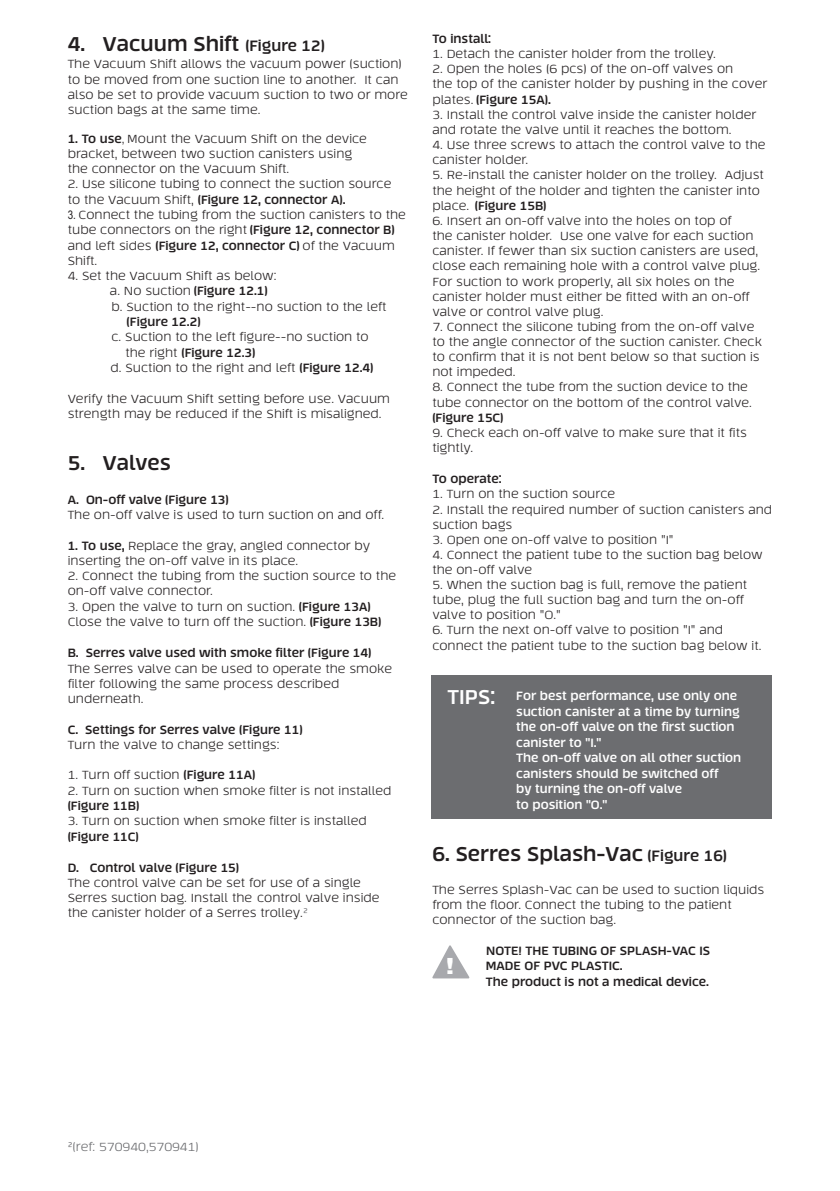
<style>
.page{position:relative;width:840px;height:1191px;background:#fff}
.page>*{position:absolute;margin:0;border:0;box-sizing:border-box;transform-origin:0 0}
.t1{font:700 21.4px "Helvetica LT Std";color:#fff;scale:1.38 1}
.t2{font:700 20px "Tecna";color:#231f20}
.t3{font:300 12px/15.2px "Tecna";color:#231f20}
.t4{font:700 12px/15.6px "Tecna";color:#231f20}
.t5{font:700 12px/15.6px "Tecna";color:#fff}
.t6{font:300 12px "Tecna";color:#6c6d70}
.s1{font-size:15px}
.s2{font-weight:700}
.s3{font-family:"Arial Narrow";font-weight:400}
.s4{font-weight:300}
.s5{color:#6c6d70}
.s6{font-size:20px}
</style>
<div class="page">
<div style="left:431px;top:675px;width:340px;height:144px;background:#6c6d70"></div>
<svg style="left:432px;top:945px;width:37px;height:33px"></svg>
<h2 class="t2" style="left:68px;top:33px;width:258px">4. Vacuum Shift <span class="s1">(Figure 12)</span></h2>
<p class="t3" style="left:68px;top:57px;width:341px">The Vacuum Shift allows the vacuum power (suction) to be moved from one suction line to another. It can also be set to provide vacuum suction to two or more suction bags at the same time.</p>
<p class="t3" style="left:68px;top:131px;width:300px"><span class="s2">1. To use</span><span class="s3">,</span> Mount the Vacuum Shift on the device bracket, between two suction canisters using the connector on the Vacuum Shift.</p>
<p class="t3" style="left:68px;top:176px;width:325px">2. Use silicone tubing to connect the suction source to the Vacuum Shift, <span class="s2">(Figure 12, connector A).</span></p>
<p class="t3" style="left:68px;top:207px;width:339px"><span class="s3">3.</span> Connect the tubing from the suction canisters to the tube connectors on the right <span class="s2">(Figure 12, connector B) </span>and left sides <span class="s2">(Figure 12, connector C)</span> of the Vacuum Shift.</p>
<p class="t3" style="left:110px;top:268px;width:278px;text-indent:-42px">4. Set the Vacuum Shift as below:<br>a. No suction <span class="s2">(Figure 12.1)<br></span>b. Suction to the right--no suction to the left</p>
<p class="t4" style="left:126px;top:314px;width:75px">(Figure 12.2)</p>
<p class="t3" style="left:111px;top:329px;width:258px">c. Suction to the left figure--no suction to</p>
<p class="t4" style="left:125px;top:345px;width:131px"><span class="s4">the right</span> (Figure 12.3)</p>
<p class="t3" style="left:110px;top:360px;width:264px">d. Suction to the right and left <span class="s2">(Figure 12.4)</span></p>
<p class="t3" style="left:68px;top:391px;width:324px">Verify the Vacuum Shift setting before use. Vacuum strength may be reduced if the Shift is misaligned.</p>
<h2 class="t2" style="left:68px;top:452px;width:105px">5. Valves</h2>
<p class="t4" style="left:68px;top:492px;width:163px">A. On-off valve (Figure 13)</p>
<p class="t3" style="left:68px;top:507px;width:318px">The on-off valve is used to turn suction on and off.</p>
<p class="t3" style="left:68px;top:538px;width:304px"><span class="s2">1. To use,</span> Replace the gray, angled connector by inserting the on-off valve in its place.</p>
<p class="t3" style="left:68px;top:568px;width:330px">2. Connect the tubing from the suction source to the on-off valve connector.</p>
<p class="t3" style="left:68px;top:598px;width:315px">3. Open the valve to turn on suction. <span class="s2">(Figure 13A)<br></span>Close the valve to turn off the suction. <span class="s2">(Figure 13B)</span></p>
<p class="t4" style="left:68px;top:645px;width:305px">B. Serres valve used with smoke filter (Figure 14)</p>
<p class="t3" style="left:68px;top:661px;width:326px">The Serres valve can be used to operate the smoke filter following the same process described underneath.</p>
<p class="t4" style="left:68px;top:721px;width:236px">C. Settings for Serres valve (Figure 11)</p>
<p class="t3" style="left:68px;top:737px;width:213px">Turn the valve to change settings:</p>
<p class="t3" style="left:68px;top:767px;width:189px">1. Turn off suction <span class="s2">(Figure 11A)</span></p>
<p class="t3" style="left:68px;top:783px;width:325px">2. Turn on suction when smoke filter is not installed</p>
<p class="t4" style="left:68px;top:798px;width:73px">(Figure 11B)</p>
<p class="t3" style="left:68px;top:813px;width:300px">3. Turn on suction when smoke filter is installed</p>
<p class="t4" style="left:68px;top:828px;width:73px">(Figure 11C)</p>
<p class="t4" style="left:68px;top:859px;width:173px">D. Control valve (Figure 15)</p>
<p class="t3" style="left:68px;top:875px;width:313px">The control valve can be set for use of a single<br>Serres suction bag. Install the control valve inside the canister holder of a Serres trolley.<span class="s5">²</span></p>
<p class="t4" style="left:432px;top:31px;width:60px">To install:</p>
<p class="t3" style="left:432px;top:46px;width:285px">1. Detach the canister holder from the trolley.</p>
<p class="t3" style="left:432px;top:61px;width:336px">2. Open the holes (6 pcs) of the on-off valves on<br>the top of the canister holder by pushing in the cover plates. <span class="s2">(Figure 15A).</span></p>
<p class="t3" style="left:432px;top:107px;width:325px">3. Install the control valve inside the canister holder and rotate the valve until it reaches the bottom.</p>
<p class="t3" style="left:432px;top:137px;width:334px">4. Use three screws to attach the control valve to the canister holder.</p>
<p class="t3" style="left:432px;top:168px;width:333px">5. Re-install the canister holder on the trolley. Adjust the height of the holder and tighten the canister into place. <span class="s2">(Figure 15B)</span></p>
<p class="t3" style="left:432px;top:213px;width:329px">6. Insert an on-off valve into the holes on top of<br>the canister holder. Use one valve for each suction canister. If fewer than six suction canisters are used, close each remaining hole with a control valve plug.<br>For suction to work properly, all six holes on the canister holder must either be fitted with an on-off valve or control valve plug.</p>
<p class="t3" style="left:432px;top:319px;width:331px">7. Connect the silicone tubing from the on-off valve to the angle connector of the suction canister. Check to confirm that it is not bent below so that suction is not impeded.</p>
<p class="t3" style="left:432px;top:379px;width:321px">8. Connect the tube from the suction device to the tube connector on the bottom of the control valve.</p>
<p class="t4" style="left:432px;top:410px;width:73px">(Figure 15C)</p>
<p class="t3" style="left:432px;top:425px;width:316px">9. Check each on-off valve to make sure that it fits tightly.</p>
<p class="t4" style="left:432px;top:471px;width:71px">To operate:</p>
<p class="t3" style="left:432px;top:486px;width:184px">1. Turn on the suction source</p>
<p class="t3" style="left:432px;top:502px;width:341px">2. Install the required number of suction canisters and suction bags</p>
<p class="t3" style="left:432px;top:532px;width:242px">3. Open one on-off valve to position "I"</p>
<p class="t3" style="left:432px;top:547px;width:332px">4. Connect the patient tube to the suction bag below the on-off valve</p>
<p class="t3" style="left:432px;top:577px;width:316px">5. When the suction bag is full, remove the patient tube, plug the full suction bag and turn the on-off valve to position "O."</p>
<p class="t3" style="left:432px;top:622px;width:330px">6. Turn the next on-off valve to position "I" and connect the patient tube to the suction bag below it.</p>
<p class="t5" style="left:516px;top:688px;width:226px;text-indent:-69px"><span class="s6">TIPS:</span> For best performance, use only one suction canister at a time by turning the on-off valve on the first suction canister to "I."<br>The on-off valve on all other suction canisters should be switched off<br>by turning the on-off valve<br>to position "O."</p>
<h2 class="t2" style="left:432px;top:843px;width:296px">6. Serres Splash-Vac <span class="s1">(Figure 16)</span></h2>
<p class="t3" style="left:432px;top:882px;width:333px">The Serres Splash-Vac can be used to suction liquids from the floor. Connect the tubing to the patient connector of the suction bag.</p>
<p class="t4" style="left:485px;top:943px;width:226px">NOTE! THE TUBING OF SPLASH-VAC IS<br>MADE OF PVC PLASTIC.<br>The product is not a medical device.</p>
<h1 class="t1" style="left:445px;top:958px;width:9px">!</h1>
<p class="t6" style="left:68px;top:1140px;width:133px">²(ref: 570940,570941)</p>
</div>
